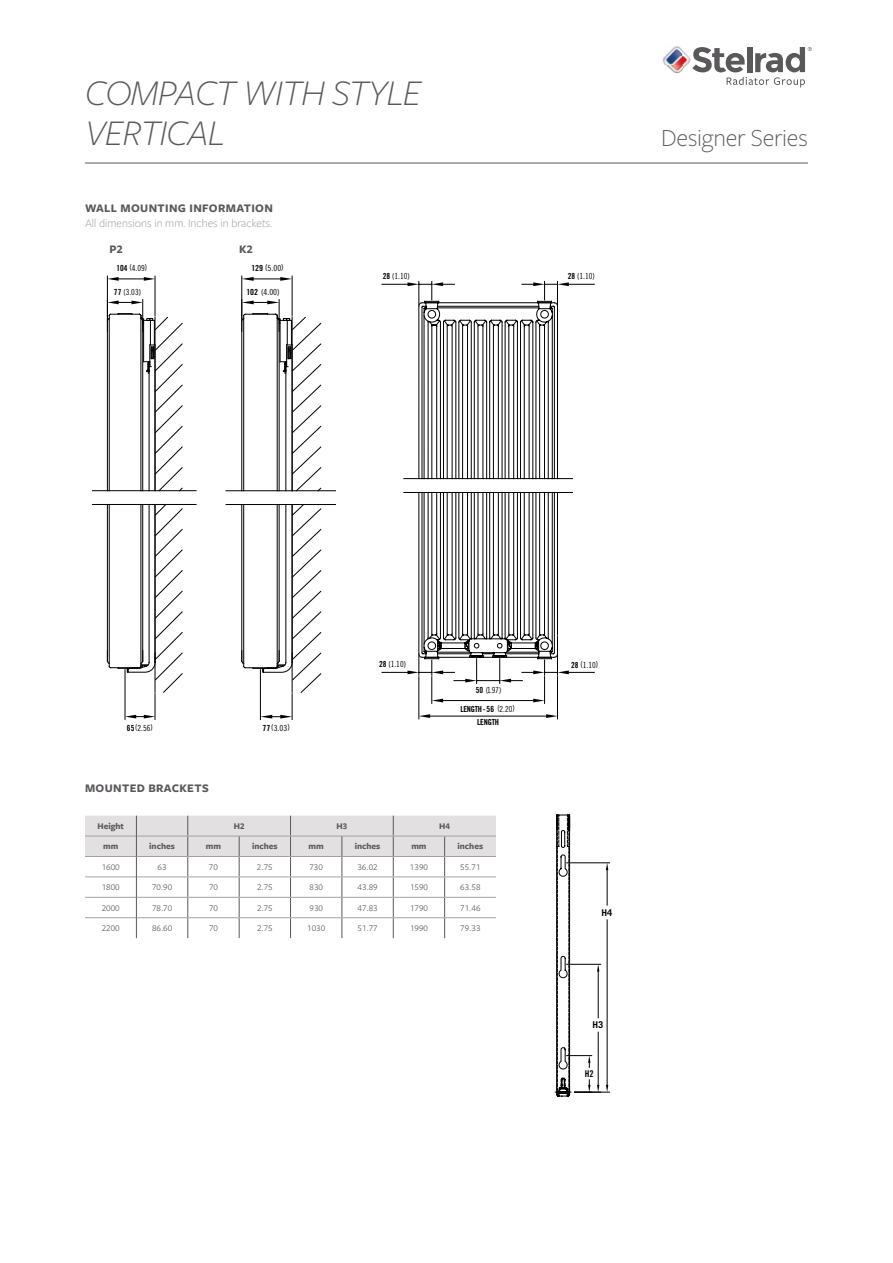
<style>
.page{position:relative;width:893px;height:1263px;background:#fff}
.page>*{position:absolute;margin:0;border:0;box-sizing:border-box;transform-origin:0 0}
.t1{font:italic 300 37.5px/40.5px "Freight Sans Pro";letter-spacing:-.02em;color:#5b585b}
.t2{font:300 25.5px "Freight Sans Pro";letter-spacing:-.01em;color:#5b585b}
.t3{font:700 12px "Freight Sans Pro";letter-spacing:.03em;color:#5b585b}
.t4{font:300 12px "Freight Sans Pro";color:#969092}
.t5{font:700 9.3px "Trade Gothic";color:#000}
.t6{font:9.3px "Trade Gothic Bold Cond Twenty";color:#000}
.t7{font:9px "Freight Sans Pro";color:#5b585b}
.t8{font:700 9px "Freight Sans Pro";color:#5b585b}
.t9{font:8.4px "Trade Gothic Cond Eighteen";color:#000}
.t10{font:8.4px "Trade Gothic Cond Eighteen";color:#000;scale:1.06 1}
.t11{font:8.4px/12.9px "Trade Gothic Bold Cond Twenty";letter-spacing:-.025em;color:#000;text-align:center}
.s1{font-family:"Trade Gothic Bold Cond Twenty"}
.s2{font-family:"Trade Gothic Cond Eighteen"}
</style>
<div class="page">
<hr style="left:85px;top:163px;width:723px;height:1px;background:#5b585b">
<hr style="left:107px;top:276px;width:1px;height:43px;background:#000">
<hr style="left:155px;top:276px;width:1px;height:40px;background:#000">
<svg style="left:107px;top:277px;width:48px;height:4px"></svg>
<hr style="left:93px;top:504px;width:103px;height:1px;background:#000">
<hr style="left:93px;top:490px;width:103px;height:1px;background:#000">
<svg style="left:106px;top:300px;width:77px;height:191px"></svg>
<svg style="left:106px;top:505px;width:77px;height:214px"></svg>
<hr style="left:243px;top:504px;width:1px;height:162px;background:#000">
<hr style="left:245px;top:667px;width:31px;height:1px;background:#000">
<svg style="left:241px;top:651px;width:5px;height:18px"></svg>
<hr style="left:241px;top:276px;width:1px;height:43px;background:#000">
<hr style="left:292px;top:276px;width:1px;height:40px;background:#000">
<svg style="left:242px;top:277px;width:50px;height:4px"></svg>
<hr style="left:226px;top:504px;width:109px;height:1px;background:#000">
<hr style="left:226px;top:490px;width:109px;height:1px;background:#000">
<hr style="left:241px;top:504px;width:1px;height:157px;background:#000">
<svg style="left:241px;top:300px;width:80px;height:191px"></svg>
<svg style="left:253px;top:505px;width:68px;height:214px"></svg>
<svg style="left:407px;top:281px;width:188px;height:20px"></svg>
<svg style="left:403px;top:301px;width:170px;height:419px"></svg>
<svg style="left:419px;top:714px;width:11px;height:4px"></svg>
<svg style="left:546px;top:714px;width:11px;height:4px"></svg>
<svg style="left:382px;top:633px;width:212px;height:70px"></svg>
<hr style="left:574px;top:1092px;width:35px;height:1px;background:#000">
<hr style="left:567px;top:862px;width:42px;height:1px;background:#000">
<svg style="left:555px;top:814px;width:53px;height:283px"></svg>
<svg style="left:85px;top:816px;width:411px;height:122px"></svg>
<img style="left:662px;top:46px;width:29px;height:27px">
<svg style="left:692px;top:47px;width:120px;height:40px"></svg>
<h1 class="t1" style="left:85px;top:71px;width:338px">COMPACT WITH STYLE<br>VERTICAL</h1>
<h3 class="t3" style="left:85px;top:200px;width:189px">WALL MOUNTING INFORMATION</h3>
<h3 class="t4" style="left:85px;top:215px;width:189px">All dimensions in mm. Inches in brackets.</h3>
<h3 class="t3" style="left:109px;top:241px;width:15px">P2</h3>
<h3 class="t3" style="left:239px;top:241px;width:15px">K2</h3>
<p class="t9" style="left:116px;top:263px;width:32px"><span class="s1">104</span> (4.09)</p>
<p class="t9" style="left:114px;top:287px;width:29px"><span class="s1">77</span> (3.03)</p>
<p class="t10" style="left:251px;top:263px;width:32px"><span class="s1">129</span> (5.00)</p>
<p class="t10" style="left:246px;top:287px;width:33px"><span class="s1">102</span> (4.00)</p>
<p class="t9" style="left:383px;top:271px;width:28px"><span class="s1">28</span> (1.10)</p>
<p class="t9" style="left:568px;top:271px;width:28px"><span class="s1">28</span> (1.10)</p>
<h2 class="t2" style="left:661px;top:121px;width:148px">Designer Series</h2>
<p class="t9" style="left:127px;top:723px;width:27px"><span class="s1">65</span> (2.56)</p>
<h3 class="t3" style="left:85px;top:779px;width:125px">MOUNTED BRACKETS</h3>
<p class="t10" style="left:262px;top:723px;width:27px"><span class="s1">77</span> (3.03)</p>
<p class="t9" style="left:379px;top:659px;width:28px"><span class="s1">28</span> (1.10)</p>
<p class="t9" style="left:571px;top:660px;width:28px"><span class="s1">28</span> (1.10)</p>
<p class="t9" style="left:476px;top:685px;width:27px"><span class="s1">50</span> (1.97)</p>
<p class="t11" style="left:460px;top:702px;width:56px">LENGTH-56 <span class="s2">(2.20)<br></span>LENGTH</p>
<p class="t8" style="left:97px;top:820px;width:28px">Height</p>
<p class="t8" style="left:234px;top:820px;width:12px">H2</p>
<p class="t8" style="left:336px;top:820px;width:12px">H3</p>
<p class="t8" style="left:439px;top:820px;width:12px">H4</p>
<p class="t8" style="left:103px;top:840px;width:17px">mm</p>
<p class="t8" style="left:149px;top:840px;width:27px">inches</p>
<p class="t8" style="left:206px;top:840px;width:17px">mm</p>
<p class="t8" style="left:252px;top:840px;width:27px">inches</p>
<p class="t8" style="left:309px;top:840px;width:17px">mm</p>
<p class="t8" style="left:355px;top:840px;width:27px">inches</p>
<p class="t8" style="left:411px;top:840px;width:17px">mm</p>
<p class="t8" style="left:457px;top:840px;width:27px">inches</p>
<p class="t7" style="left:102px;top:861px;width:19px">1600</p>
<p class="t7" style="left:158px;top:861px;width:10px">63</p>
<p class="t7" style="left:209px;top:861px;width:10px">70</p>
<p class="t7" style="left:257px;top:861px;width:17px">2.75</p>
<p class="t7" style="left:309px;top:861px;width:15px">730</p>
<p class="t7" style="left:357px;top:861px;width:22px">36.02</p>
<p class="t7" style="left:410px;top:861px;width:19px">1390</p>
<p class="t7" style="left:460px;top:861px;width:22px">55.71</p>
<p class="t7" style="left:102px;top:881px;width:19px">1800</p>
<p class="t7" style="left:152px;top:881px;width:22px">70.90</p>
<p class="t7" style="left:209px;top:881px;width:10px">70</p>
<p class="t7" style="left:257px;top:881px;width:17px">2.75</p>
<p class="t7" style="left:309px;top:881px;width:15px">830</p>
<p class="t7" style="left:357px;top:881px;width:22px">43.89</p>
<p class="t7" style="left:410px;top:881px;width:19px">1590</p>
<p class="t7" style="left:460px;top:881px;width:22px">63.58</p>
<p class="t7" style="left:102px;top:902px;width:19px">2000</p>
<p class="t7" style="left:152px;top:902px;width:22px">78.70</p>
<p class="t7" style="left:209px;top:902px;width:10px">70</p>
<p class="t7" style="left:257px;top:902px;width:17px">2.75</p>
<p class="t7" style="left:310px;top:902px;width:15px">930</p>
<p class="t7" style="left:358px;top:902px;width:22px">47.83</p>
<p class="t7" style="left:410px;top:902px;width:19px">1790</p>
<p class="t7" style="left:460px;top:902px;width:22px">71.46</p>
<p class="t7" style="left:102px;top:922px;width:19px">2200</p>
<p class="t7" style="left:152px;top:922px;width:22px">86.60</p>
<p class="t7" style="left:209px;top:922px;width:10px">70</p>
<p class="t7" style="left:257px;top:922px;width:17px">2.75</p>
<p class="t7" style="left:307px;top:922px;width:19px">1030</p>
<p class="t7" style="left:358px;top:922px;width:22px">51.77</p>
<p class="t7" style="left:410px;top:922px;width:19px">1990</p>
<p class="t7" style="left:460px;top:922px;width:22px">79.33</p>
<p class="t5" style="left:602px;top:907px;width:12px">H4</p>
<p class="t5" style="left:592px;top:1019px;width:12px">H3</p>
<p class="t6" style="left:585px;top:1068px;width:10px">H2</p>
</div>
